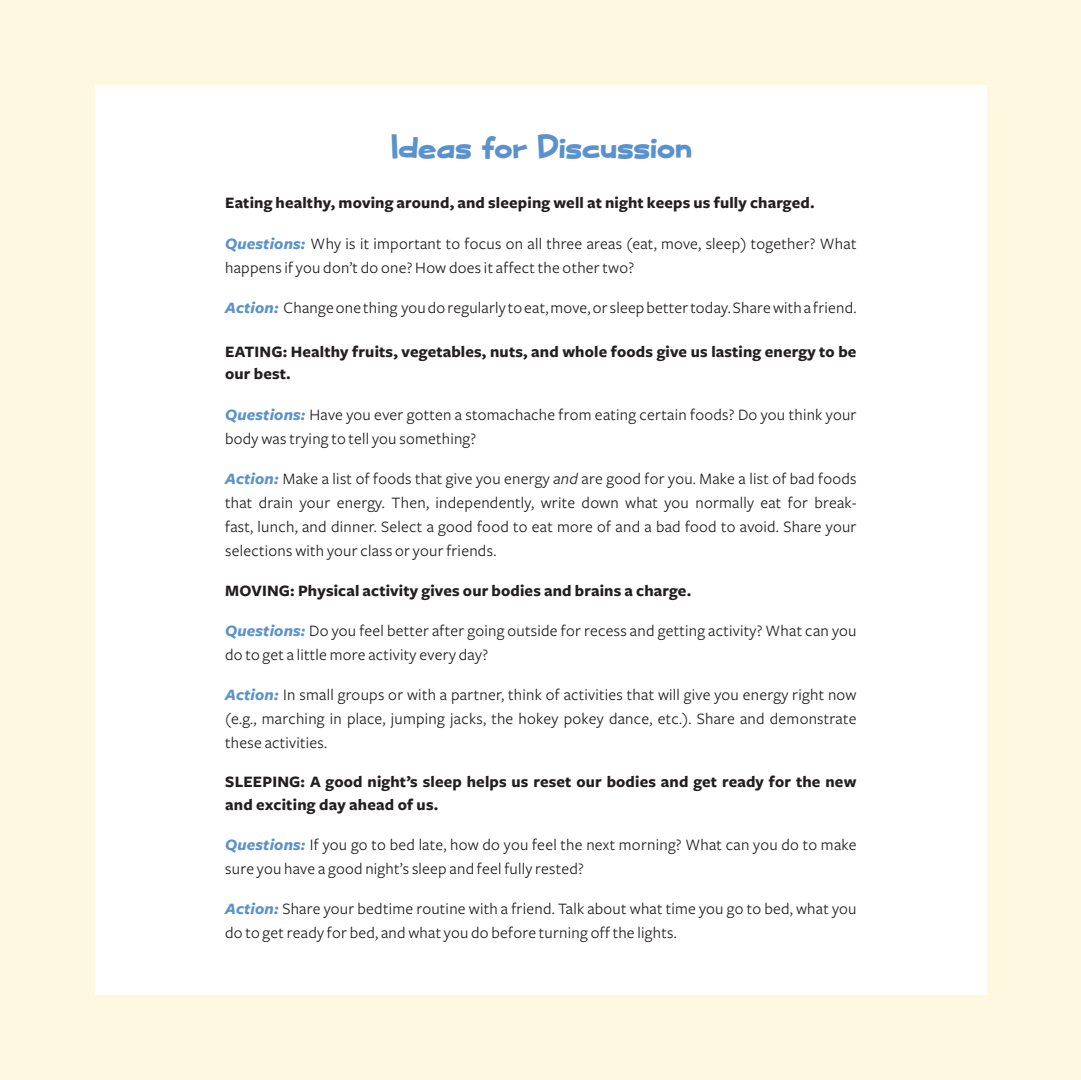
<style>
.page{position:relative;width:1081px;height:1080px;background:#fff}
.page>*{position:absolute;margin:0;border:0;box-sizing:border-box;transform-origin:0 0}
.t1{font:37.5px "Spruce AOE";color:#5b91cc}
.t2{font:16.5px/24px "Freight Sans";letter-spacing:.015em;color:#231f20}
.t3{font:700 16.5px/22.5px "Freight Sans";letter-spacing:.01em;color:#231f20}
.s1{font-weight:700;font-style:italic;color:#5b91cc}
.s2{font-style:italic}
</style>
<div class="page">
<div style="left:0;top:0;width:1080px;height:1080px;background:#fff8e0"></div>
<div style="left:95px;top:85px;width:891px;height:910px;background:#fff"></div>
<h1 class="t1" style="left:390px;top:123px;width:303px">Ideas for Discussion</h1>
<p class="t3" style="left:225px;top:192px;width:590px">Eating healthy, moving around, and sleeping well at night keeps us fully charged.</p>
<p class="t2" style="left:225px;top:232px;width:632px"><span class="s1">Questions:</span> Why is it important to focus on all three areas (eat, move, sleep) together? What happens if you don’t do one? How does it affect the other two?</p>
<p class="t2" style="left:225px;top:296px;width:632px"><span class="s1">Action:</span> Change one thing you do regularly to eat, move, or sleep better today. Share with a friend.</p>
<p class="t3" style="left:225px;top:341px;width:632px">EATING: Healthy fruits, vegetables, nuts, and whole foods give us lasting energy to be our best.</p>
<p class="t2" style="left:225px;top:403px;width:632px"><span class="s1">Questions:</span> Have you ever gotten a stomachache from eating certain foods? Do you think your body was trying to tell you something?</p>
<p class="t2" style="left:225px;top:467px;width:632px;text-align:justify"><span class="s1">Action:</span> Make a list of foods that give you energy <span class="s2">and</span> are good for you. Make a list of bad foods that drain your energy. Then, independently, write down what you normally eat for break&shy;fast, lunch, and dinner. Select a good food to eat more of and a bad food to avoid. Share your selections with your class or your friends.</p>
<p class="t3" style="left:225px;top:580px;width:467px">MOVING: Physical activity gives our bodies and brains a charge.</p>
<p class="t2" style="left:225px;top:619px;width:632px"><span class="s1">Questions:</span> Do you feel better after going outside for recess and getting activity? What can you do to get a little more activity every day?</p>
<p class="t2" style="left:225px;top:683px;width:632px;text-align:justify"><span class="s1">Action:</span> In small groups or with a partner, think of activities that will give you energy right now (e.g., marching in place, jumping jacks, the hokey pokey dance, etc.). Share and demonstrate these activities.</p>
<p class="t3" style="left:225px;top:771px;width:632px">SLEEPING: A good night’s sleep helps us reset our bodies and get ready for the new and exciting day ahead of us.</p>
<p class="t2" style="left:225px;top:833px;width:632px"><span class="s1">Questions:</span> If you go to bed late, how do you feel the next morning? What can you do to make sure you have a good night’s sleep and feel fully rested?</p>
<p class="t2" style="left:225px;top:897px;width:632px"><span class="s1">Action:</span> Share your bedtime routine with a friend. Talk about what time you go to bed, what you do to get ready for bed, and what you do before turning off the lights.</p>
</div>
